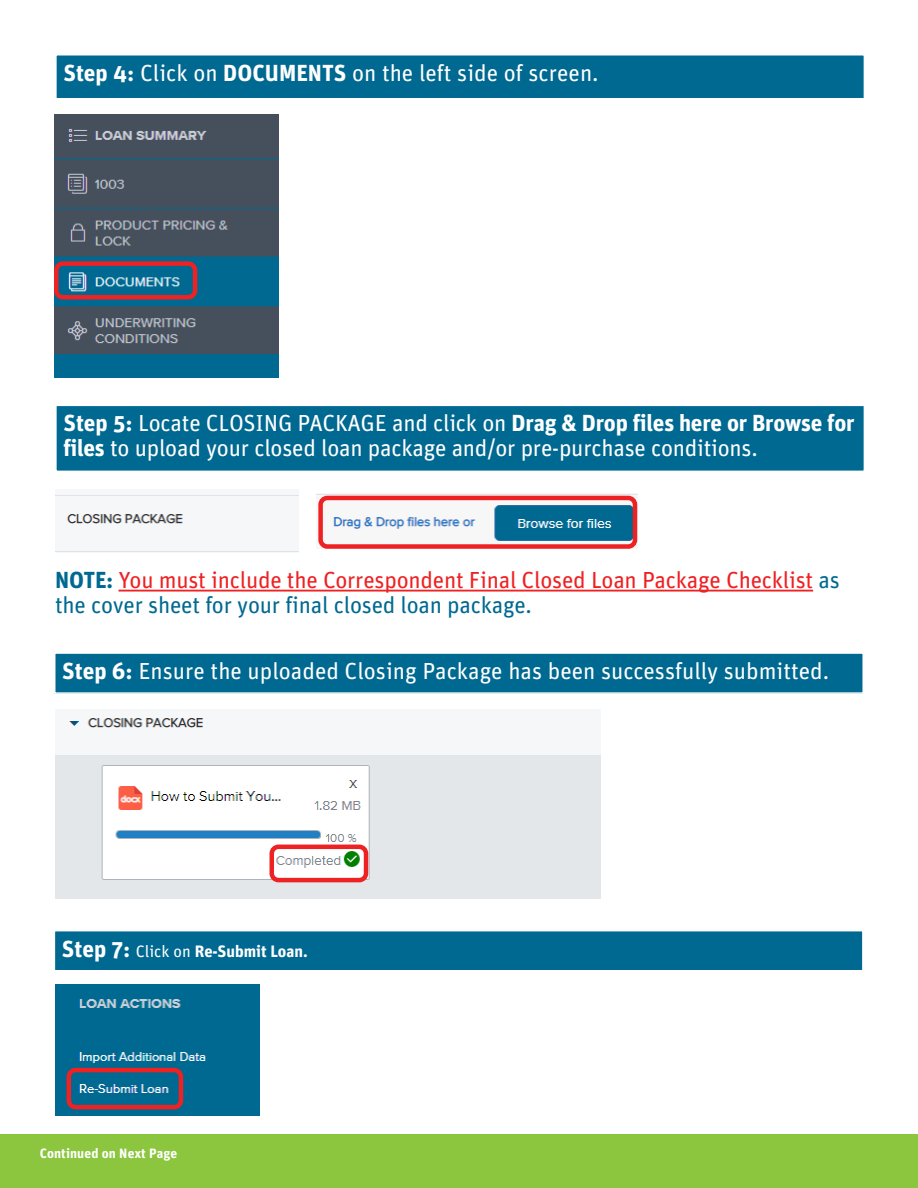
<style>
.page{position:relative;width:918px;height:1188px;background:#fff}
.page>*{position:absolute;margin:0;border:0;box-sizing:border-box;transform-origin:0 0}
.t1{font:23.25px/25px "Unit OT";color:#fff}
.t2{font:23.25px/25px "Unit OT";letter-spacing:-.01em;color:#ee2123}
.t3{font:700 16.5px "Unit OT";color:#fff}
.t4{font:700 13.5px "Unit OT";letter-spacing:.01em;color:#fff}
.s1{font-weight:700}
.s2{font-weight:700;color:#006991}
.s3{color:#006991}
.s4{font-size:23.25px}
.s5{font-weight:400}
</style>
<div class="page">
<div style="left:0;top:1134px;width:918px;height:54px;background:#8bc63e"></div>
<div style="left:55px;top:653px;width:808px;height:40px;background:#006991"></div>
<div style="left:54px;top:652px;width:810px;height:42px;border:2px solid #fff"></div>
<div style="left:56px;top:55px;width:808px;height:44px;background:#006991"></div>
<div style="left:55px;top:54px;width:810px;height:45px;border:2px solid #fff"></div>
<div style="left:56px;top:405px;width:808px;height:66px;background:#006991"></div>
<div style="left:55px;top:405px;width:810px;height:67px;border:2px solid #fff"></div>
<img style="left:54px;top:114px;width:224px;height:263px">
<div style="left:54px;top:261px;width:143px;height:38px;border:4px solid #ee2123;border-radius:7px"></div>
<img style="left:55px;top:495px;width:243px;height:57px">
<img style="left:317px;top:494px;width:320px;height:50px">
<div style="left:318px;top:496px;width:319px;height:53px;border:4px solid #ee2123;border-radius:7px"></div>
<hr style="left:118px;top:590px;width:695px;height:2px;background:#ee2123">
<img style="left:55px;top:718px;width:546px;height:180px">
<div style="left:270px;top:845px;width:98px;height:37px;border:4px solid #ee2123;border-radius:7px"></div>
<div style="left:54px;top:931px;width:809px;height:40px;background:#006991"></div>
<div style="left:54px;top:930px;width:810px;height:41px;border:2px solid #fff"></div>
<img style="left:55px;top:984px;width:204px;height:131px">
<div style="left:67px;top:1068px;width:116px;height:41px;border:4px solid #ee2123;border-radius:7px"></div>
<p class="t1" style="left:63px;top:60px;width:537px"><span class="s1">Step 4:</span> Click on <span class="s1">DOCUMENTS</span> on the left side of screen.</p>
<p class="t1" style="left:63px;top:410px;width:793px"><span class="s1">Step 5:</span> Locate CLOSING PACKAGE and click on <span class="s1">Drag &amp; Drop files here or Browse for files</span> to upload your closed loan package and/or pre-purchase conditions.</p>
<p class="t2" style="left:55px;top:567px;width:786px"><span class="s2">NOTE:</span> You must include the Correspondent Final Closed Loan Package Checklist <span class="s3">as the cover sheet for your final closed loan package.</span></p>
<p class="t1" style="left:62px;top:658px;width:769px"><span class="s1">Step 6:</span> Ensure the uploaded Closing Package has been successfully submitted.</p>
<p class="t3" style="left:62px;top:940px;width:247px"><span class="s4">Step 7:</span> <span class="s5">Click on</span> Re-Submit Loan.</p>
<p class="t4" style="left:40px;top:1144px;width:139px">Continued on Next Page</p>
</div>
